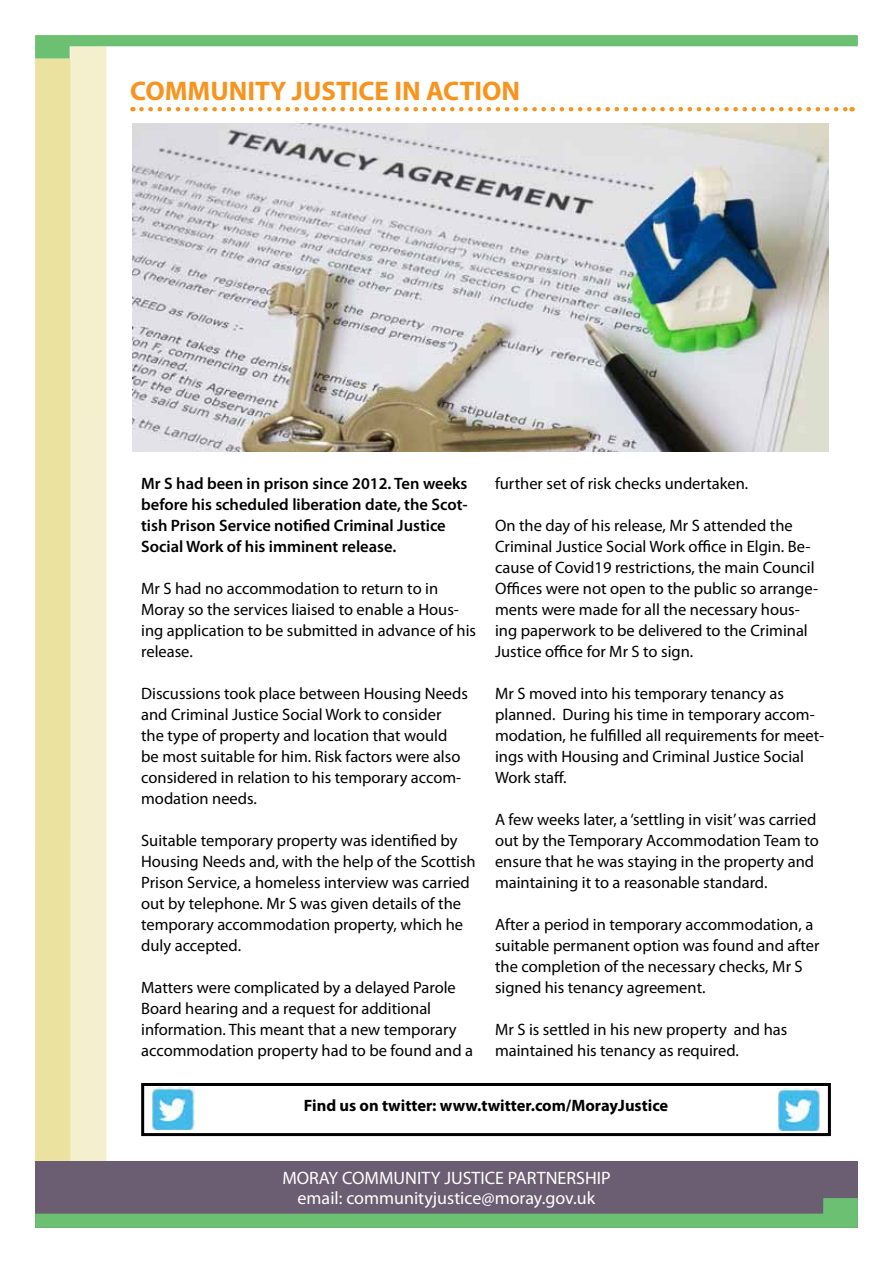
<style>
.page{position:relative;width:893px;height:1263px;background:#fff}
.page>*{position:absolute;margin:0;border:0;box-sizing:border-box;transform-origin:0 0}
.t1{font:700 27px "Myriad Pro";color:#f7941e}
.t2{font:18px/19.5px "Myriad Pro";color:#fff;text-align:center}
.t3{font:16.5px/21px "Myriad Pro";color:#000}
.t4{font:600 16.5px/21px "Myriad Pro";color:#000}
.t5{font:700 16.5px "Myriad Pro";color:#000}
</style>
<div class="page">
<div style="left:35px;top:1161px;width:823px;height:67px;background:#6b5e72"></div>
<svg style="left:35px;top:1198px;width:823px;height:30px"></svg>
<div style="left:35px;top:58px;width:36px;height:1103px;background:#ebe29f"></div>
<div style="left:71px;top:46px;width:35px;height:1115px;background:#f4efcd"></div>
<svg style="left:35px;top:35px;width:823px;height:24px"></svg>
<svg style="left:141px;top:107px;width:712px;height:4px"></svg>
<div style="left:141px;top:1083px;width:690px;height:53px;border:3px solid #000"></div>
<img style="left:132px;top:123px;width:697px;height:329px">
<img style="left:152px;top:1087px;width:42px;height:43px">
<img style="left:778px;top:1088px;width:42px;height:43px">
<h1 class="t1" style="left:130px;top:73px;width:392px">COMMUNITY JUSTICE IN ACTION</h1>
<p class="t4" style="left:141px;top:472px;width:328px">Mr S had been in prison since 2012. Ten weeks before his scheduled liberation date, the Scot&shy;tish Prison Service notified Criminal Justice Social Work of his imminent release.</p>
<p class="t3" style="left:141px;top:577px;width:336px">Mr S had no accommodation to return to in Moray so the services liaised to enable a Hous&shy;ing application to be submitted in advance of his release.</p>
<p class="t3" style="left:141px;top:682px;width:328px">Discussions took place between Housing Needs and Criminal Justice Social Work to consider the type of property and location that would be most suitable for him. Risk factors were also considered in relation to his temporary accom&shy;modation needs.</p>
<p class="t3" style="left:141px;top:829px;width:336px">Suitable temporary property was identified by Housing Needs and, with the help of the Scottish Prison Service, a homeless interview was carried out by telephone. Mr S was given details of the temporary accommodation property, which he duly accepted.</p>
<p class="t3" style="left:141px;top:976px;width:333px">Matters were complicated by a delayed Parole Board hearing and a request for additional information. This meant that a new temporary accommodation property had to be found and a</p>
<p class="t3" style="left:495px;top:472px;width:255px">further set of risk checks undertaken.</p>
<p class="t3" style="left:495px;top:514px;width:325px">On the day of his release, Mr S attended the Criminal Justice Social Work office in Elgin. Be&shy;cause of Covid19 restrictions, the main Council Offices were not open to the public so arrange&shy;ments were made for all the necessary hous&shy;ing paperwork to be delivered to the Criminal Justice office for Mr S to sign.</p>
<p class="t3" style="left:495px;top:682px;width:331px">Mr S moved into his temporary tenancy as planned. During his time in temporary accom&shy;modation, he fulfilled all requirements for meet&shy;ings with Housing and Criminal Justice Social Work staff.</p>
<p class="t3" style="left:495px;top:808px;width:325px">A few weeks later, a ‘settling in visit’ was carried out by the Temporary Accommodation Team to ensure that he was staying in the property and maintaining it to a reasonable standard.</p>
<p class="t3" style="left:495px;top:913px;width:326px">After a period in temporary accommodation, a suitable permanent option was found and after the completion of the necessary checks, Mr S signed his tenancy agreement.</p>
<p class="t3" style="left:495px;top:1018px;width:294px">Mr S is settled in his new property and has maintained his tenancy as required.</p>
<p class="t5" style="left:304px;top:1095px;width:366px">Find us on twitter: www.twitter.com/MorayJustice</p>
<p class="t2" style="left:282px;top:1168px;width:330px">MORAY COMMUNITY JUSTICE PARTNERSHIP email: communityjustice@moray.gov.uk</p>
</div>
